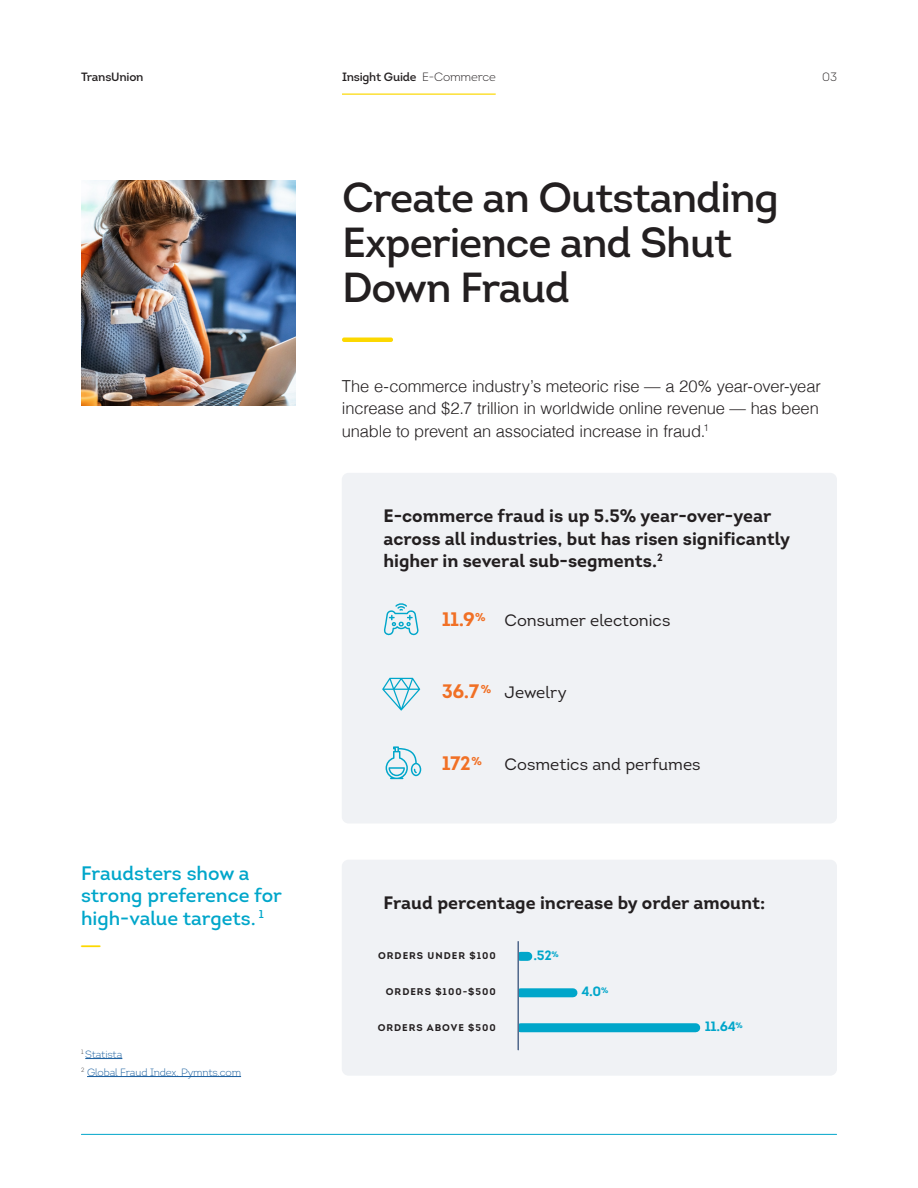
<style>
.page{position:relative;width:918px;height:1188px;background:#fff}
.page>*{position:absolute;margin:0;border:0;box-sizing:border-box;transform-origin:0 0}
.TU____Interior____Ma{font:51px "iovation glyphs";color:#fcd800}
.TU____Interior____Ma-2{font:600 42px/45px "Intro";letter-spacing:-.025em;color:#231f20}
.TU____Interior____Si{font:600 19.5px/22.5px "Intro";color:#00a6ca}
.TU____Interior____Ma-3{font:700 19.5px "Intro";letter-spacing:-.025em;color:#f17025}
.TU____Interior____Si-2{font:19.5px "iovation glyphs";color:#fcd800}
.TU____Interior____Bo{font:700 18px/22.5px "Intro";color:#231f20}
.TU____Interior____Bo-2{font:300 16.5px/22.5px "Helvetica";letter-spacing:-.01em;color:#231f20}
.TU____Interior____Bo-3{font:16.5px "Intro";color:#231f20}
.TU____Interior____Ma-4{font:700 13.5px "Intro";color:#00a6ca}
.t1{font:600 12px "Intro";letter-spacing:-.015em;color:#231f20}
.t2{font:300 12px "Intro";color:#231f20}
.TU____Interior____Si-3{font:300 10.5px "Intro";letter-spacing:-.015em;color:#175d9e}
.TU____Interior____Si-4{font:700 9.75px "Intro";letter-spacing:.1em;color:#231f20}
.s1{font-weight:300}
</style>
<div class="page">
<hr style="left:81px;top:1134px;width:756px;height:1px;background:#00a6ca">
<hr style="left:342px;top:94px;width:154px;height:1px;background:#fcd800">
<hr style="left:85px;top:1058px;width:37px;height:1px;background:#175d9e">
<hr style="left:87px;top:1076px;width:154px;height:1px;background:#175d9e">
<div style="left:342px;top:860px;width:495px;height:216px;background:#f0f2f5;border-radius:7px"></div>
<div style="left:521px;top:952px;width:7px;height:9px;background:#00a6ca"></div>
<div style="left:521px;top:988px;width:52px;height:9px;background:#00a6ca"></div>
<div style="left:521px;top:1023px;width:175px;height:9px;background:#00a6ca"></div>
<hr style="left:518px;top:942px;width:1px;height:108px;background:#002256">
<div style="left:342px;top:473px;width:495px;height:351px;background:#f0f2f5;border-radius:7px"></div>
<svg style="left:384px;top:603px;width:35px;height:33px"></svg>
<svg style="left:382px;top:678px;width:38px;height:33px"></svg>
<svg style="left:386px;top:746px;width:35px;height:33px"></svg>
<img style="left:81px;top:180px;width:214px;height:225px">
<p class="t1" style="left:81px;top:69px;width:64px">TransUnion</p>
<p class="t1" style="left:342px;top:69px;width:155px">Insight Guide <span class="s1">E-Commerce</span></p>
<p class="t2" style="left:822px;top:69px;width:16px">03</p>
<p class="TU____Interior____Ma-2" style="left:342px;top:174px;width:438px">Create an Outstanding<br>Experience and Shut<br>Down Fraud</p>
<p class="TU____Interior____Ma" style="left:342px;top:318px;width:52px">B</p>
<p class="TU____Interior____Bo-2" style="left:342px;top:373px;width:481px">The e-commerce industry’s meteoric rise — a 20% year-over-year increase and $2.7 trillion in worldwide online revenue — has been unable to prevent an associated increase in fraud.<sup>1</sup></p>
<p class="TU____Interior____Bo" style="left:383px;top:504px;width:408px">E-commerce fraud is up 5.5% year-over-year across all industries, but has risen significantly higher in several sub-segments.<sup>2</sup></p>
<p class="TU____Interior____Si" style="left:81px;top:861px;width:203px">Fraudsters show a strong preference for high-value targets. <sup>1</sup></p>
<p class="TU____Interior____Si-2" style="left:81px;top:938px;width:21px">B</p>
<p class="TU____Interior____Si-3" style="left:81px;top:1047px;width:43px"><sup>1</sup> Statista</p>
<p class="TU____Interior____Si-3" style="left:81px;top:1065px;width:161px"><sup>2</sup> Global Fraud Index, Pymnts.com</p>
<p class="TU____Interior____Ma-3" style="left:442px;top:606px;width:45px">11.9<sup>%</sup></p>
<p class="TU____Interior____Bo-3" style="left:504px;top:610px;width:167px">Consumer electonics</p>
<p class="TU____Interior____Ma-3" style="left:442px;top:678px;width:51px">36.7<sup>%</sup></p>
<p class="TU____Interior____Bo-3" style="left:504px;top:682px;width:64px">Jewelry</p>
<p class="TU____Interior____Ma-3" style="left:442px;top:750px;width:42px">172<sup>%</sup></p>
<p class="TU____Interior____Bo-3" style="left:504px;top:754px;width:198px">Cosmetics and perfumes</p>
<p class="TU____Interior____Bo" style="left:383px;top:891px;width:384px">Fraud percentage increase by order amount:</p>
<p class="TU____Interior____Si-4" style="left:378px;top:949px;width:119px">ORDERS UNDER $100</p>
<p class="TU____Interior____Si-4" style="left:386px;top:985px;width:111px">ORDERS $100-$500</p>
<p class="TU____Interior____Si-4" style="left:378px;top:1021px;width:120px">ORDERS ABOVE $500</p>
<p class="TU____Interior____Ma-4" style="left:534px;top:946px;width:27px">.52<sup>%</sup></p>
<p class="TU____Interior____Ma-4" style="left:581px;top:983px;width:28px">4.0<sup>%</sup></p>
<p class="TU____Interior____Ma-4" style="left:705px;top:1018px;width:39px">11.64<sup>%</sup></p>
</div>
